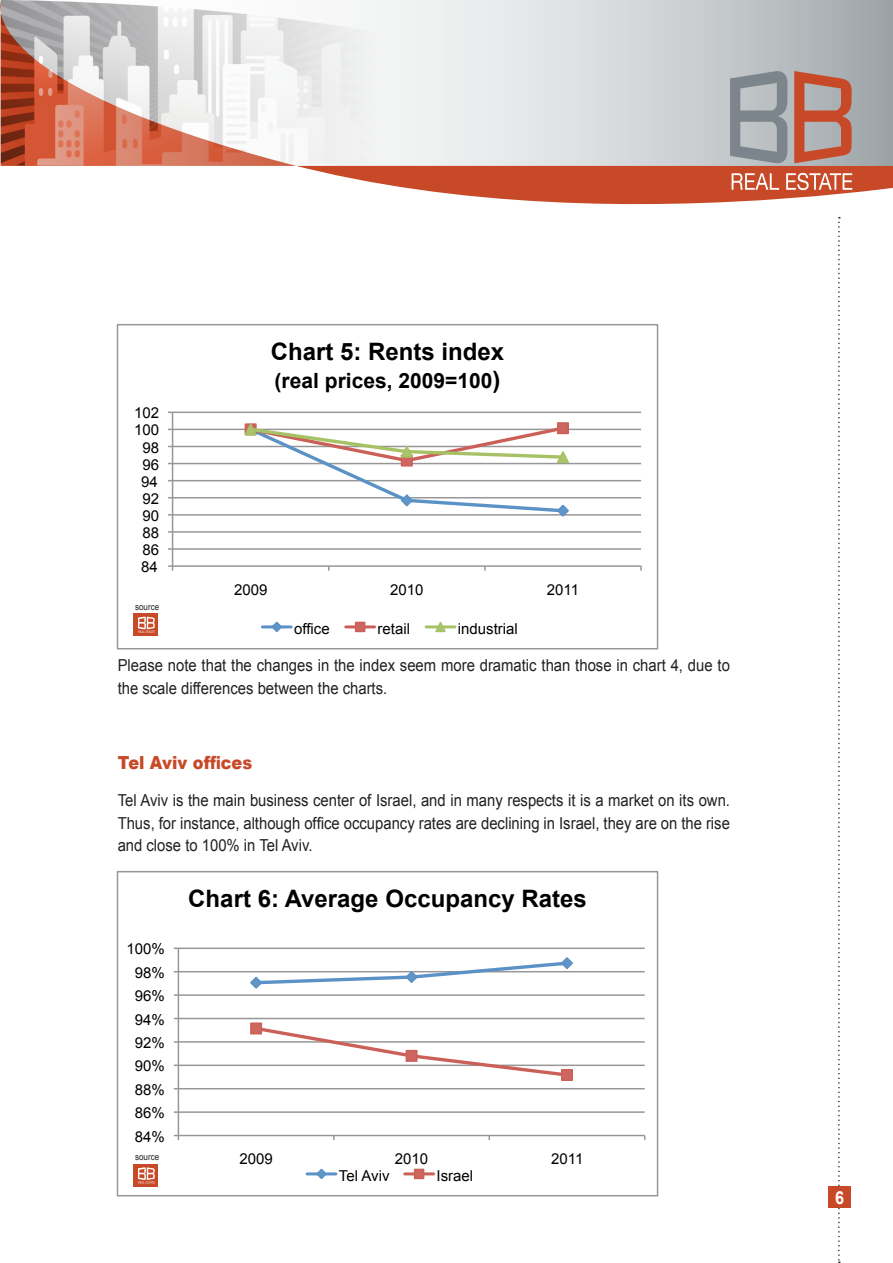
<style>
.page{position:relative;width:893px;height:1263px;background:#fff}
.page>*{position:absolute;margin:0;border:0;box-sizing:border-box;transform-origin:0 0}
.t1{font:700 24px "Arial";color:#000}
.t2{font:700 21px "Arial";color:#000}
.blue_title{font:900 18px "Arial";color:#c74927;scale:.9 1}
.t3{font:700 18px "Arial";color:#fff;scale:.9 1}
.eng_text{font:16.5px/22.5px "Arial";color:#231f20;scale:.9 1}
.t4{font:15px "Arial";color:#000}
.טקט_רץ{font:9px "Arial";color:#231f20;scale:.9 1}
.s1{font-size:24px}
</style>
<div class="page">
<svg style="left:838px;top:254px;width:2px;height:1009px"></svg>
<div style="left:829px;top:1186px;width:22px;height:22px;background:#c74927"></div>
<svg style="left:0;top:1px;width:893px;height:250px"></svg>
<img style="left:1px;top:0;width:378px;height:168px">
<svg style="left:732px;top:173px;width:47px;height:17px"></svg>
<svg style="left:786px;top:173px;width:66px;height:17px"></svg>
<svg style="left:794px;top:71px;width:58px;height:92px;background:#ba7b6b"></svg>
<svg style="left:730px;top:71px;width:57px;height:92px;background:#989fa4"></svg>
<hr style="left:173px;top:548px;width:468px;height:2px;background:#979797">
<hr style="left:173px;top:531px;width:468px;height:2px;background:#979797">
<hr style="left:173px;top:514px;width:468px;height:2px;background:#979797">
<hr style="left:173px;top:497px;width:468px;height:1px;background:#979797">
<hr style="left:173px;top:480px;width:468px;height:1px;background:#979797">
<hr style="left:173px;top:463px;width:468px;height:1px;background:#979797">
<hr style="left:173px;top:446px;width:468px;height:1px;background:#979797">
<hr style="left:173px;top:429px;width:468px;height:1px;background:#979797">
<hr style="left:173px;top:411px;width:468px;height:2px;background:#979797">
<hr style="left:172px;top:412px;width:1px;height:154px;background:#979797">
<hr style="left:173px;top:565px;width:468px;height:2px;background:#979797">
<svg style="left:168px;top:565px;width:5px;height:6px"></svg>
<svg style="left:243px;top:422px;width:328px;height:95px"></svg>
<hr style="left:262px;top:625px;width:29px;height:3px;background:#5a91c6">
<svg style="left:270px;top:621px;width:13px;height:11px"></svg>
<hr style="left:346px;top:625px;width:29px;height:3px;background:#cb6059">
<div style="left:356px;top:622px;width:9px;height:9px;background:#cd665f"></div>
<div style="left:355px;top:622px;width:10px;height:10px;border:2px solid #cb6059"></div>
<hr style="left:426px;top:625px;width:29px;height:3px;background:#a6c265">
<svg style="left:434px;top:621px;width:13px;height:12px"></svg>
<div style="left:117px;top:324px;width:541px;height:325px;border:2px solid #979797"></div>
<hr style="left:178px;top:1111px;width:467px;height:2px;background:#979797">
<hr style="left:178px;top:1088px;width:467px;height:1px;background:#979797">
<hr style="left:178px;top:1064px;width:467px;height:2px;background:#979797">
<hr style="left:178px;top:1041px;width:467px;height:2px;background:#979797">
<hr style="left:178px;top:1018px;width:467px;height:1px;background:#979797">
<hr style="left:178px;top:994px;width:467px;height:2px;background:#979797">
<hr style="left:178px;top:971px;width:467px;height:1px;background:#979797">
<hr style="left:178px;top:947px;width:467px;height:2px;background:#979797">
<hr style="left:178px;top:948px;width:1px;height:187px;background:#979797">
<hr style="left:178px;top:1135px;width:467px;height:1px;background:#979797">
<svg style="left:174px;top:1135px;width:5px;height:5px"></svg>
<svg style="left:249px;top:957px;width:325px;height:32px"></svg>
<svg style="left:249px;top:1022px;width:325px;height:59px"></svg>
<hr style="left:307px;top:1172px;width:29px;height:3px;background:#5a91c6">
<svg style="left:315px;top:1168px;width:13px;height:12px"></svg>
<hr style="left:405px;top:1172px;width:29px;height:3px;background:#cb6059">
<div style="left:415px;top:1169px;width:9px;height:9px;background:#cd665f"></div>
<div style="left:414px;top:1169px;width:10px;height:10px;border:2px solid #cb6059"></div>
<div style="left:117px;top:871px;width:541px;height:325px;border:2px solid #979797"></div>
<div style="left:133px;top:1164px;width:25px;height:22px;background:#c74927"></div>
<svg style="left:138px;top:1167px;width:17px;height:17px"></svg>
<div style="left:133px;top:614px;width:25px;height:22px;background:#c74927"></div>
<svg style="left:138px;top:617px;width:17px;height:16px"></svg>
<p class="t4" style="left:134px;top:404px;width:27px">102</p>
<p class="t4" style="left:134px;top:421px;width:27px">100</p>
<p class="t4" style="left:142px;top:439px;width:18px">98</p>
<p class="t4" style="left:142px;top:456px;width:18px">96</p>
<p class="t4" style="left:141px;top:473px;width:18px">94</p>
<p class="t4" style="left:142px;top:490px;width:18px">92</p>
<p class="t4" style="left:142px;top:507px;width:18px">90</p>
<p class="t4" style="left:142px;top:524px;width:18px">88</p>
<p class="t4" style="left:142px;top:541px;width:18px">86</p>
<p class="t4" style="left:141px;top:558px;width:18px">84</p>
<p class="טקט_רץ" style="left:135px;top:600px;width:29px">source</p>
<p class="t1" style="left:271px;top:342px;width:235px">Chart 5: Rents index</p>
<p class="t2" style="left:275px;top:373px;width:227px">(real prices, 2009=100<span class="s1">)</span></p>
<p class="t4" style="left:234px;top:581px;width:35px">2009</p>
<p class="t4" style="left:390px;top:581px;width:35px">2010</p>
<p class="t4" style="left:547px;top:581px;width:34px">2011</p>
<p class="t4" style="left:294px;top:620px;width:37px">office</p>
<p class="t4" style="left:378px;top:620px;width:34px">retail</p>
<p class="t4" style="left:458px;top:620px;width:62px">industrial</p>
<p class="eng_text" style="left:118px;top:654px;width:682px">Please note that the changes in the index seem more dramatic than those in chart 4, due to the scale differences between the charts.</p>
<p class="blue_title" style="left:118px;top:749px;width:151px">Tel Aviv offices</p>
<p class="eng_text" style="left:118px;top:789px;width:682px;text-align:justify">Tel Aviv is the main business center of Israel, and in many respects it is a market on its own.<br>Thus, for instance, although office occupancy rates are declining in Israel, they are on the rise and close to 100% in Tel Aviv.</p>
<p class="t4" style="left:127px;top:940px;width:40px">100%</p>
<p class="t4" style="left:135px;top:964px;width:32px">98%</p>
<p class="t4" style="left:135px;top:987px;width:32px">96%</p>
<p class="t4" style="left:135px;top:1010px;width:32px">94%</p>
<p class="t4" style="left:135px;top:1034px;width:32px">92%</p>
<p class="t4" style="left:135px;top:1057px;width:32px">90%</p>
<p class="t4" style="left:135px;top:1081px;width:32px">88%</p>
<p class="t4" style="left:135px;top:1104px;width:32px">86%</p>
<p class="t4" style="left:135px;top:1127px;width:32px">84%</p>
<p class="טקט_רץ" style="left:135px;top:1151px;width:29px">source</p>
<p class="t1" style="left:188px;top:889px;width:400px">Chart 6: Average Occupancy Rates</p>
<p class="t4" style="left:239px;top:1150px;width:35px">2009</p>
<p class="t4" style="left:395px;top:1150px;width:35px">2010</p>
<p class="t4" style="left:551px;top:1150px;width:34px">2011</p>
<p class="t4" style="left:339px;top:1166px;width:52px">Tel Aviv</p>
<p class="t4" style="left:437px;top:1166px;width:38px">Israel</p>
<p class="t3" style="left:835px;top:1185px;width:12px">6</p>
</div>
